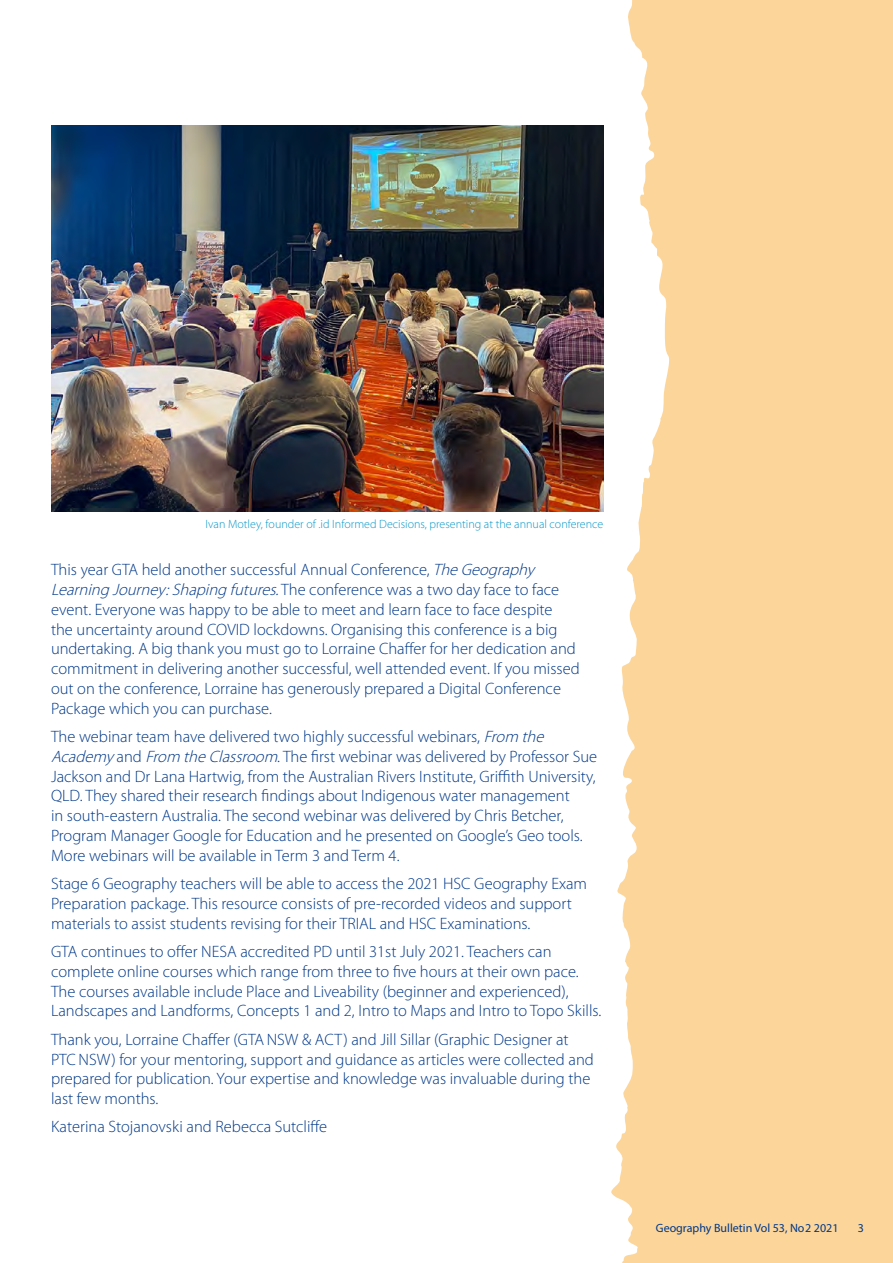
<style>
.page{position:relative;width:893px;height:1263px;background:#fff}
.page>*{position:absolute;margin:0;border:0;box-sizing:border-box;transform-origin:0 0}
.t1{font:300 16.5px/19.8px "Myriad Pro";color:#003888}
.t2{font:300 12px "Myriad Pro";color:#0997c9}
.t3{font:12px "Myriad Pro";color:#003888}
.s1{font-style:italic}
</style>
<div class="page">
<svg style="left:611px;top:0;width:282px;height:1263px;background:#fcd8a3"></svg>
<img style="left:51px;top:125px;width:552px;height:387px">
<p class="t2" style="left:205px;top:517px;width:399px">Ivan Motley, founder of .id Informed Decisions, presenting at the annual conference</p>
<p class="t1" style="left:51px;top:560px;width:530px">This year GTA held another successful Annual Conference, <span class="s1">TheGeography Learning Journey:Shaping futures.</span>T h e c o n fe r e n c e w a s a t w o d a y fa c e t o fa c e event. Everyone was happy to be able to meet and learn face to face despite<br>the uncertainty around COVID lockdowns. Organising this conference is a big undertaking. A big thank you must go to Lorraine Chaffer for her dedication and commitment in delivering another successful, well attended event. If you missed out on the conference, Lorraine has generously prepared a Digital Conference Package which you can purchase.</p>
<p class="t1" style="left:51px;top:727px;width:548px">The webinar team have delivered two highly successful webinars, <span class="s1">From the Academy</span>and <span class="s1">From theClassroom</span>. The first webinar was delivered by Professor Sue Jackson and Dr Lana Hartwig, from the Australian Rivers Institute, Griffith University, QLD. They shared their research findings about Indigenous water management<br>in south-eastern Australia. The second webinar was delivered by Chris Betcher, Program Manager Google for Education and he presented on Google’s Geo tools.<br>More webinars will be available in Term 3 and Term 4.</p>
<p class="t1" style="left:51px;top:874px;width:538px">Stage 6 Geography teachers will be able to access the 2021 HSC Geography Exam<br>Preparation package. This resource consists of pre-recorded videos and support materials to assist students revising for their TRIAL and HSC Examinations.</p>
<p class="t1" style="left:51px;top:942px;width:552px">GTA continues to offer NESA accredited PD until 31st July 2021. Teachers can complete online courses which range from three to five hours at their own pace.<br>The courses available include Place and Liveability (beginner and experienced), Landscapes and Landforms, Concepts 1 and 2, Intro to Maps and Intro to Topo Skills.</p>
<p class="t1" style="left:51px;top:1030px;width:544px">Thank you, Lorraine Chaffer (GTA NSW &amp; ACT) and Jill Sillar (Graphic Designer at PTC NSW) for your mentoring, support and guidance as articles were collected and prepared for publication. Your expertise and knowledge was invaluable during the last few months.</p>
<p class="t1" style="left:51px;top:1117px;width:278px">Katerina Stojanovski and Rebecca Sutcliffe</p>
<p class="t3" style="left:656px;top:1220px;width:184px">Geography Bulletin Vol 53, No 2 2021</p>
<p class="t3" style="left:858px;top:1220px;width:8px">3</p>
</div>
